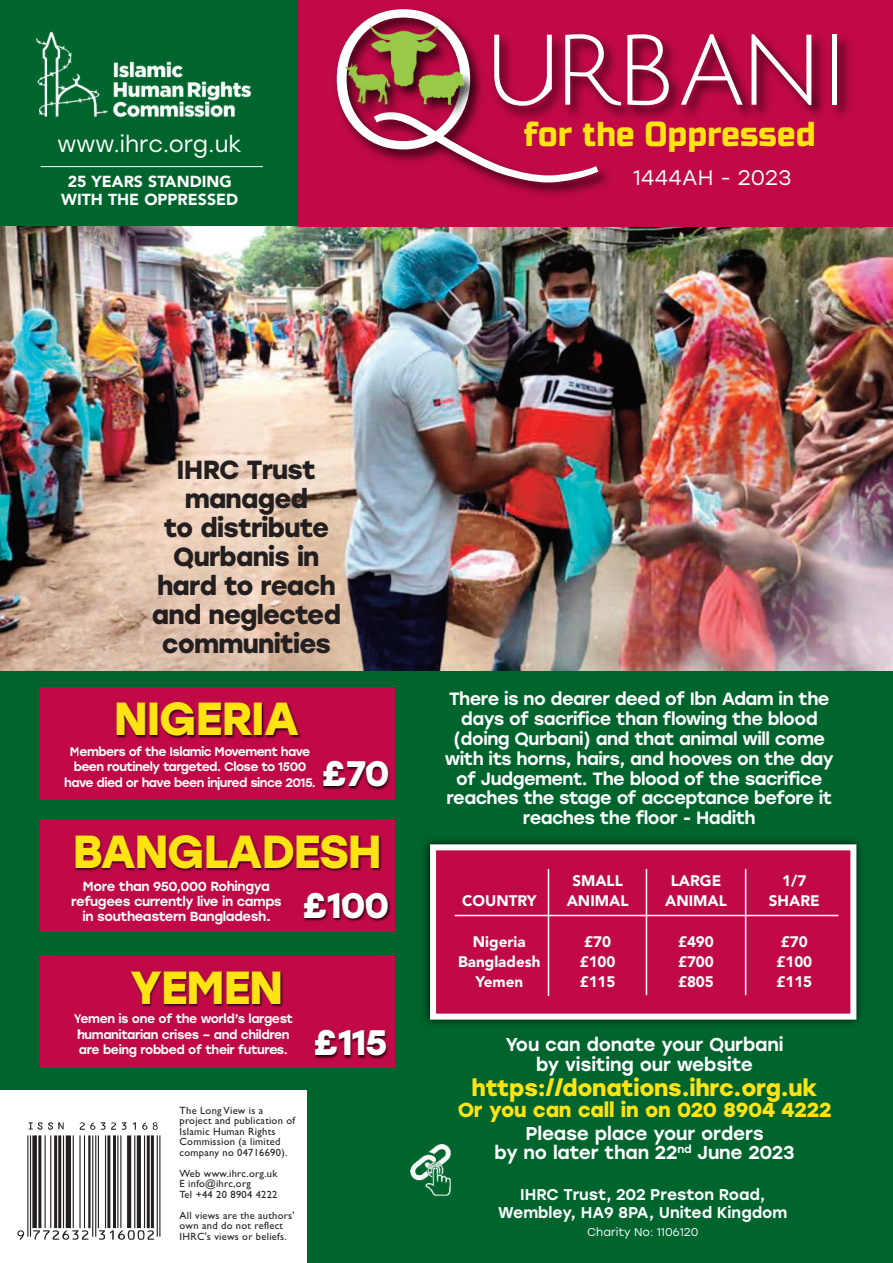
<style>
.page{position:relative;width:893px;height:1263px;background:#00642d}
.page>*{position:absolute;margin:0;border:0;box-sizing:border-box;transform-origin:0 0}
.t1{font:107.85px "Julius Sans One";letter-spacing:-.05em;color:#fdfefe}
.t2{font:700 46.35px "Stolzl";letter-spacing:-.035em;color:#ffe312}
.t3{font:700 35.4px "Stolzl";letter-spacing:-.035em;color:#fdfefe}
.t4{font:34.5px "Russo One";letter-spacing:.015em;color:#ffe312;scale:.89 1}
.t5{font:700 26.1px/29.1px "Stolzl";letter-spacing:-.03em;color:#231f20;text-align:center}
.t6{font:700 22.95px "Stolzl";letter-spacing:-.01em;color:#ffe312}
.t7{font:22.5px "Stolzl";color:#fdfefe}
.t8{font:21px "Stolzl";letter-spacing:.015em;color:#fdfefe}
.t9{font:700 20.25px "Stolzl";letter-spacing:-.01em;color:#ffe312}
.t10{font:500 18.6px/19.2px "Stolzl";letter-spacing:-.01em;color:#fdfefe;text-align:center}
.t11{font:500 17.85px/19.8px "Stolzl";letter-spacing:-.03em;color:#fdfefe;text-align:center}
.t12{font:900 15.9px/18.3px "Avenir";color:#fdfefe;text-align:center}
.t13{font:500 15.6px/18.1px "Stolzl";color:#fdfefe;text-align:center}
.t14{font:900 15.15px/20.4px "Avenir";color:#fdfefe;text-align:center}
.t15{font:500 13.2px/15.3px "Stolzl";letter-spacing:-.03em;color:#fdfefe;text-align:center}
.t16{font:500 12.45px/15.3px "Stolzl";letter-spacing:-.045em;color:#fdfefe;text-align:center}
.t17{font:11.25px "Stolzl";color:#fdfefe}
.t18{font:10.5px/10.5px "Gill Sans";letter-spacing:.025em;color:#231f20}
</style>
<div class="page">
<img style="left:0;top:227px;width:893px;height:444px">
<div style="left:298px;top:0;width:595px;height:227px;background:#c10948"></div>
<img style="left:36px;top:31px;width:216px;height:87px">
<div style="left:40px;top:819px;width:355px;height:113px;background:#c10948"></div>
<div style="left:40px;top:687px;width:355px;height:113px;background:#c10948"></div>
<div style="left:40px;top:955px;width:355px;height:113px;background:#c10948"></div>
<hr style="left:41px;top:166px;width:222px;height:1px;background:#fdfefe">
<img style="left:303px;top:898px;width:88px;height:24px">
<img style="left:322px;top:761px;width:68px;height:30px">
<img style="left:314px;top:1031px;width:74px;height:29px">
<img style="left:39px;top:821px;width:349px;height:77px">
<img style="left:116px;top:702px;width:222px;height:64px">
<img style="left:131px;top:971px;width:205px;height:63px">
<img style="left:617px;top:35px;width:233px;height:84px">
<img style="left:495px;top:38px;width:122px;height:157px">
<svg style="left:343px;top:9px;width:255px;height:173px"></svg>
<img style="left:336px;top:48px;width:65px;height:84px">
<img style="left:342px;top:62px;width:13px;height:45px">
<img style="left:355px;top:11px;width:109px;height:104px">
<img style="left:367px;top:25px;width:72px;height:63px">
<img style="left:401px;top:51px;width:86px;height:82px">
<img style="left:416px;top:69px;width:50px;height:37px">
<img style="left:424px;top:839px;width:437px;height:186px">
<div style="left:436px;top:850px;width:414px;height:163px;background:#c10948"></div>
<div style="left:430px;top:844px;width:426px;height:175px;border:6px solid #fdfefe"></div>
<hr style="left:455px;top:915px;width:383px;height:1px;background:#fdfefe">
<hr style="left:548px;top:869px;width:1px;height:127px;background:#fdfefe">
<hr style="left:646px;top:869px;width:1px;height:126px;background:#fdfefe">
<hr style="left:745px;top:869px;width:1px;height:126px;background:#fdfefe">
<div style="left:0;top:1090px;width:306px;height:173px;background:#fff"></div>
<div style="left:5px;top:1095px;width:302px;height:158px;background:#fff"></div>
<svg style="left:24px;top:1122px;width:137px;height:118px"></svg>
<hr style="left:27px;top:1135px;width:1px;height:102px;background:#231f20">
<hr style="left:30px;top:1135px;width:1px;height:102px;background:#231f20">
<div style="left:32px;top:1135px;width:5px;height:93px;background:#231f20"></div>
<hr style="left:38px;top:1135px;width:3px;height:93px;background:#231f20">
<hr style="left:45px;top:1135px;width:1px;height:93px;background:#231f20">
<hr style="left:50px;top:1135px;width:1px;height:93px;background:#231f20">
<hr style="left:54px;top:1135px;width:3px;height:93px;background:#231f20">
<hr style="left:58px;top:1135px;width:3px;height:93px;background:#231f20">
<hr style="left:63px;top:1135px;width:1px;height:93px;background:#231f20">
<div style="left:66px;top:1135px;width:5px;height:93px;background:#231f20"></div>
<hr style="left:73px;top:1135px;width:1px;height:93px;background:#231f20">
<hr style="left:79px;top:1135px;width:2px;height:93px;background:#231f20">
<hr style="left:84px;top:1135px;width:1px;height:93px;background:#231f20">
<hr style="left:88px;top:1135px;width:3px;height:93px;background:#231f20">
<hr style="left:92px;top:1135px;width:1px;height:102px;background:#231f20">
<hr style="left:95px;top:1135px;width:1px;height:102px;background:#231f20">
<hr style="left:98px;top:1135px;width:1px;height:93px;background:#231f20">
<hr style="left:105px;top:1135px;width:1px;height:93px;background:#231f20">
<hr style="left:107px;top:1135px;width:3px;height:93px;background:#231f20">
<hr style="left:113px;top:1135px;width:3px;height:93px;background:#231f20">
<hr style="left:117px;top:1135px;width:1px;height:93px;background:#231f20">
<hr style="left:120px;top:1135px;width:1px;height:93px;background:#231f20">
<svg style="left:127px;top:1135px;width:4px;height:93px"></svg>
<hr style="left:134px;top:1135px;width:1px;height:93px;background:#231f20">
<hr style="left:137px;top:1135px;width:4px;height:93px;background:#231f20">
<hr style="left:144px;top:1135px;width:1px;height:93px;background:#231f20">
<hr style="left:147px;top:1135px;width:3px;height:93px;background:#231f20">
<hr style="left:151px;top:1135px;width:3px;height:93px;background:#231f20">
<hr style="left:157px;top:1135px;width:1px;height:102px;background:#231f20">
<hr style="left:159px;top:1135px;width:1px;height:102px;background:#231f20">
<svg style="left:28px;top:1122px;width:36px;height:8px"></svg>
<svg style="left:80px;top:1122px;width:15px;height:8px"></svg>
<svg style="left:101px;top:1122px;width:26px;height:8px"></svg>
<svg style="left:133px;top:1122px;width:3px;height:8px"></svg>
<svg style="left:142px;top:1122px;width:16px;height:8px"></svg>
<svg style="left:17px;top:1230px;width:7px;height:10px"></svg>
<svg style="left:33px;top:1230px;width:56px;height:10px"></svg>
<svg style="left:99px;top:1230px;width:55px;height:10px"></svg>
<img style="left:410px;top:1144px;width:41px;height:53px">
<p class="t7" style="left:57px;top:128px;width:186px">www.ihrc.org.uk</p>
<p class="t12" style="left:61px;top:172px;width:178px">25 YEARS STANDING<br>WITH THE OPPRESSED</p>
<h1 class="t1" style="left:482px;top:12px;width:369px">URBANI</h1>
<h3 class="t4" style="left:524px;top:114px;width:329px">for the Oppressed</h3>
<p class="t8" style="left:633px;top:163px;width:160px">1444AH - 2023</p>
<h3 class="t5" style="left:152px;top:454px;width:191px">IHRC Trust managed<br>to distribute<br>Qurbanis in hard to reach and neglected communities</h3>
<h2 class="t2" style="left:114px;top:685px;width:187px">NIGERIA</h2>
<p class="t16" style="left:64px;top:743px;width:253px">Members of the Islamic Movement have been routinely targeted. Close to 1500 have died or have been injured since 2015.</p>
<h3 class="t3" style="left:321px;top:748px;width:70px">£70</h3>
<h2 class="t2" style="left:72px;top:818px;width:311px">BANGLADESH</h2>
<p class="t15" style="left:71px;top:878px;width:212px">More than 950,000 Rohingya refugees currently live in camps in southeastern Bangladesh.</p>
<h3 class="t3" style="left:302px;top:879px;width:89px">£100</h3>
<h2 class="t2" style="left:130px;top:954px;width:155px">YEMEN</h2>
<p class="t16" style="left:74px;top:1011px;width:221px;text-align:left">Yemen is one of the world’s largest humanitarian crises – and children are being robbed of their futures.</p>
<h3 class="t3" style="left:313px;top:1017px;width:76px">£115</h3>
<p class="t18" style="left:180px;top:1105px;width:117px">The Long View is a project and publication of<br>Islamic Human Rights<br>Commission (a limited company no 04716690).</p>
<p class="t18" style="left:180px;top:1168px;width:99px">Web www.ihrc.org.uk<br>E info@ihrc,org<br>Tel +44 20 8904 4222</p>
<p class="t18" style="left:180px;top:1210px;width:116px">All views are the authors' own and do not reflect<br>IHRC's views or beliefs.</p>
<p class="t11" style="left:445px;top:688px;width:391px">There is no dearer deed of Ibn Adam in the days of sacrifice than flowing the blood (doing Qurbani) and that animal will come with its horns, hairs, and hooves on the day of Judgement. The blood of the sacrifice reaches the stage of acceptance before it reaches the floor - Hadith</p>
<p class="t14" style="left:462px;top:890px;width:76px">COUNTRY</p>
<p class="t14" style="left:458px;top:931px;width:84px">Nigeria<br>Bangladesh<br>Yemen</p>
<p class="t14" style="left:567px;top:870px;width:63px">SMALL<br>ANIMAL</p>
<p class="t14" style="left:580px;top:931px;width:37px;text-align:left">£70 £100 £115</p>
<p class="t14" style="left:665px;top:870px;width:63px">LARGE<br>ANIMAL</p>
<p class="t14" style="left:678px;top:931px;width:37px;text-align:justify">£490 £700 £805</p>
<p class="t14" style="left:769px;top:870px;width:52px">1/7<br>SHARE</p>
<p class="t14" style="left:776px;top:931px;width:37px;text-align:left">£70 £100 £115</p>
<p class="t10" style="left:505px;top:1034px;width:280px">You can donate your Qurbani by visiting our website</p>
<p class="t6" style="left:472px;top:1071px;width:347px">https://donations.ihrc.org.uk</p>
<p class="t9" style="left:458px;top:1096px;width:375px">Or you can call in on 020 8904 4222</p>
<p class="t10" style="left:495px;top:1122px;width:301px">Please place your orders<br>by no later than 22<sup>nd</sup> June 2023</p>
<p class="t13" style="left:498px;top:1184px;width:291px">IHRC Trust, 202 Preston Road,<br>Wembley, HA9 8PA, United Kingdom</p>
<p class="t17" style="left:587px;top:1224px;width:113px">Charity No: 1106120</p>
</div>
